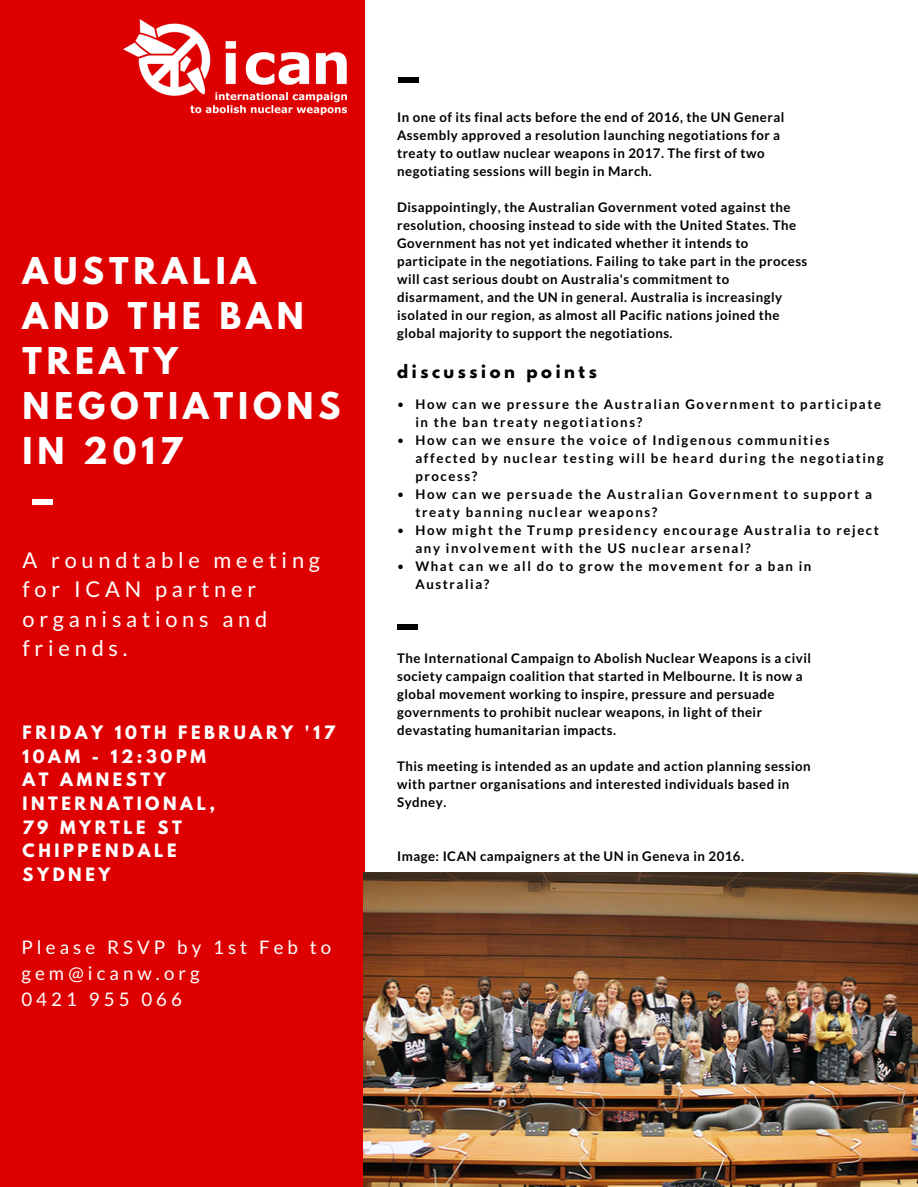
<style>
.page{position:relative;width:918px;height:1187px;background:#fff}
.page>*{position:absolute;margin:0;border:0;box-sizing:border-box;transform-origin:0 0}
.t1{font:700 32.7px/45px "League Spartan";letter-spacing:.15em;color:#fff}
.t2{font:21.75px/29.2px "Lato";letter-spacing:.22em;color:#fff}
.t3{font:18.75px/25.8px "Lato";letter-spacing:.22em;color:#fff}
.t4{font:700 16.35px/23.7px "League Spartan";letter-spacing:.22em;color:#fff}
.t5{font:700 16.35px "League Spartan";letter-spacing:.22em;color:#000}
.t6{font:700 13.2px/18px "Lato";letter-spacing:.035em;color:#000}
.t7{font:700 13.2px/18px "Lato";letter-spacing:.12em;color:#000}
</style>
<div class="page">
<div style="left:0;top:0;width:364px;height:1186px;background:#de0000"></div>
<div style="left:32px;top:499px;width:20px;height:6px;background:#fff"></div>
<div style="left:399px;top:77px;width:20px;height:6px;background:#000"></div>
<img style="left:124px;top:20px;width:222px;height:94px">
<img style="left:363px;top:873px;width:555px;height:313px">
<svg style="left:398px;top:402px;width:5px;height:5px"></svg>
<svg style="left:398px;top:438px;width:5px;height:5px"></svg>
<svg style="left:398px;top:492px;width:5px;height:5px"></svg>
<svg style="left:398px;top:528px;width:5px;height:5px"></svg>
<svg style="left:398px;top:564px;width:5px;height:5px"></svg>
<div style="left:398px;top:624px;width:20px;height:6px;background:#000"></div>
<h1 class="t1" style="left:22px;top:253px;width:319px">AUSTRALIA<br>AND THE BAN<br>TREATY<br>NEGOTIATIONS<br>IN 2017</h1>
<h2 class="t2" style="left:22px;top:545px;width:299px">A roundtable meeting for ICAN partner organisations and friends.</h2>
<p class="t4" style="left:22px;top:722px;width:314px">FRIDAY 10TH FEBRUARY '17<br>10AM - 12:30PM<br>AT AMNESTY<br>INTERNATIONAL,<br>79 MYRTLE ST<br>CHIPPENDALE<br>SYDNEY</p>
<h3 class="t3" style="left:21px;top:933px;width:311px">Please RSVP by 1st Feb to gem@icanw.org<br>0421 955 066</h3>
<p class="t6" style="left:397px;top:108px;width:389px">In one of its final acts before the end of 2016, the UN General Assembly approved a resolution launching negotiations for a treaty to outlaw nuclear weapons in 2017. The first of two negotiating sessions will begin in March.</p>
<p class="t6" style="left:397px;top:198px;width:412px">Disappointingly, the Australian Government voted against the resolution, choosing instead to side with the United States. The Government has not yet indicated whether it intends to participate in the negotiations. Failing to take part in the process will cast serious doubt on Australia's commitment to disarmament, and the UN in general. Australia is increasingly isolated in our region, as almost all Pacific nations joined the global majority to support the negotiations.</p>
<p class="t5" style="left:397px;top:363px;width:201px">discussion points</p>
<p class="t7" style="left:415px;top:395px;width:470px">How can we pressure the Australian Government to participate in the ban treaty negotiations?<br>How can we ensure the voice of Indigenous communities affected by nuclear testing will be heard during the negotiating process?<br>How can we persuade the Australian Government to support a treaty banning nuclear weapons?<br>How might the Trump presidency encourage Australia to reject any involvement with the US nuclear arsenal?<br>What can we all do to grow the movement for a ban in Australia?</p>
<p class="t6" style="left:397px;top:648px;width:415px">The International Campaign to Abolish Nuclear Weapons is a civil society campaign coalition that started in Melbourne. It is now a global movement working to inspire, pressure and persuade governments to prohibit nuclear weapons, in light of their devastating humanitarian impacts.</p>
<p class="t6" style="left:397px;top:756px;width:415px">This meeting is intended as an update and action planning session with partner organisations and interested individuals based in<br>Sydney.</p>
<p class="t6" style="left:397px;top:846px;width:349px">Image: ICAN campaigners at the UN in Geneva in 2016.</p>
</div>
